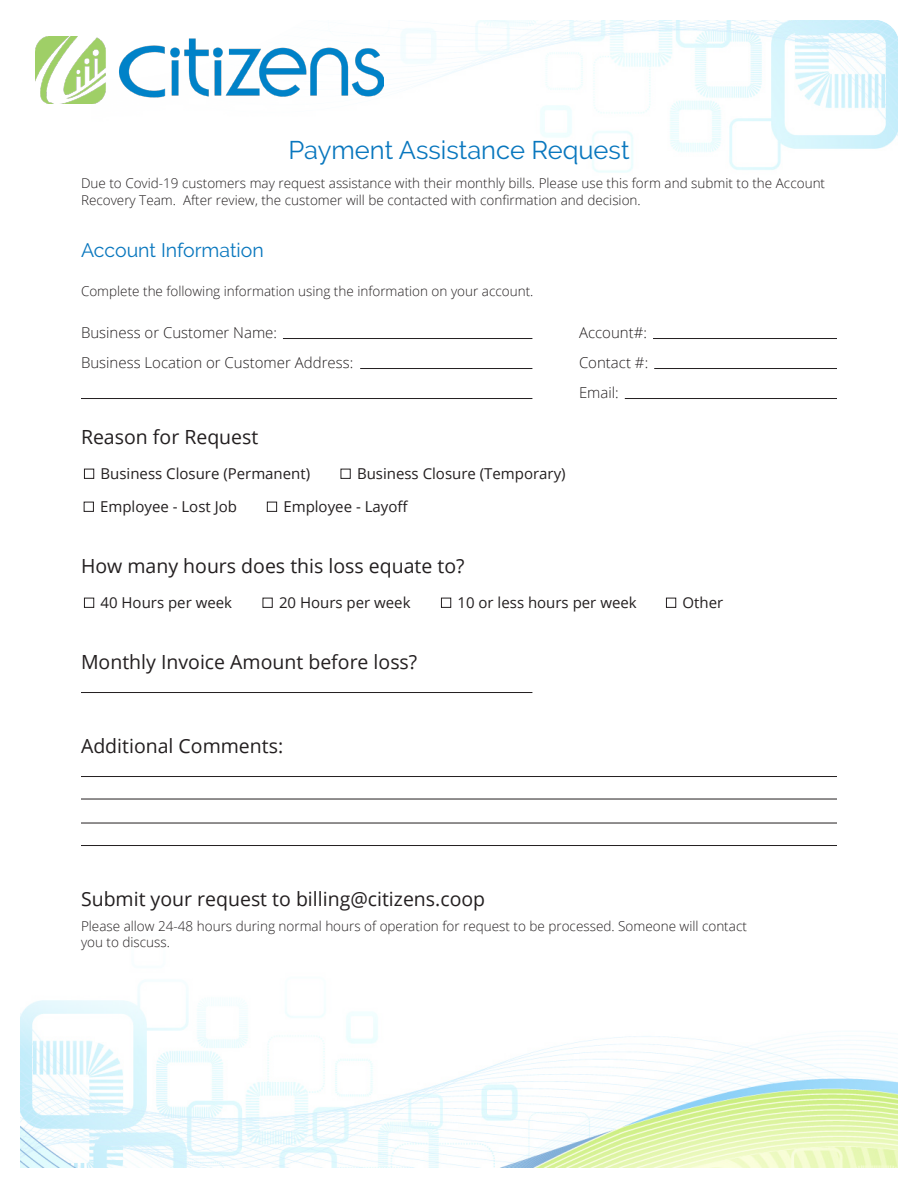
<style>
.page{position:relative;width:918px;height:1188px;background:#fff}
.page>*{position:absolute;margin:0;border:0;box-sizing:border-box;transform-origin:0 0}
.t1{font:25.5px "Raleway";color:#0977be}
.t2{font:19.5px "Open Sans";color:#231f20}
.t3{font:19.5px "Raleway";color:#0977be}
.t4{font:15px "Open Sans";color:#231f20}
.t5{font:300 15px "Open Sans";color:#231f20}
.t6{font:300 13.5px/16.2px "Open Sans";color:#231f20}
</style>
<div class="page">
<img style="left:20px;top:980px;width:878px;height:188px">
<img style="left:46px;top:20px;width:852px;height:153px">
<svg style="left:45px;top:20px;width:297px;height:17px"></svg>
<img style="left:35px;top:37px;width:349px;height:66px">
<svg style="left:861px;top:20px;width:37px;height:16px"></svg>
<hr style="left:283px;top:338px;width:249px;height:1px;background:#231f20">
<hr style="left:653px;top:338px;width:184px;height:1px;background:#231f20">
<hr style="left:360px;top:368px;width:172px;height:1px;background:#231f20">
<hr style="left:654px;top:368px;width:183px;height:1px;background:#231f20">
<hr style="left:81px;top:398px;width:451px;height:1px;background:#231f20">
<hr style="left:81px;top:692px;width:451px;height:1px;background:#231f20">
<hr style="left:81px;top:776px;width:756px;height:1px;background:#231f20">
<hr style="left:81px;top:799px;width:756px;height:1px;background:#231f20">
<hr style="left:81px;top:823px;width:756px;height:1px;background:#231f20">
<hr style="left:81px;top:845px;width:756px;height:1px;background:#231f20">
<hr style="left:625px;top:398px;width:212px;height:1px;background:#231f20">
<div style="left:84px;top:469px;width:10px;height:10px;border:1px solid #231f20"></div>
<div style="left:84px;top:598px;width:10px;height:10px;border:1px solid #231f20"></div>
<div style="left:84px;top:502px;width:10px;height:10px;border:1px solid #231f20"></div>
<div style="left:341px;top:469px;width:10px;height:10px;border:1px solid #231f20"></div>
<div style="left:263px;top:598px;width:10px;height:10px;border:1px solid #231f20"></div>
<div style="left:441px;top:598px;width:10px;height:10px;border:1px solid #231f20"></div>
<div style="left:666px;top:598px;width:10px;height:10px;border:1px solid #231f20"></div>
<div style="left:267px;top:502px;width:10px;height:10px;border:1px solid #231f20"></div>
<p class="t1" style="left:288px;top:135px;width:343px">Payment Assistance Request</p>
<p class="t6" style="left:81px;top:175px;width:746px">Due to Covid-19 customers may request assistance with their monthly bills. Please use this form and submit to the Account<br>Recovery Team. After review, the customer will be contacted with confirmation and decision.</p>
<p class="t3" style="left:81px;top:239px;width:184px">Account Information</p>
<p class="t6" style="left:81px;top:283px;width:454px">Complete the following information using the information on your account.</p>
<p class="t5" style="left:81px;top:323px;width:198px">Business or Customer Name:</p>
<p class="t5" style="left:579px;top:323px;width:70px">Account#:</p>
<p class="t5" style="left:81px;top:353px;width:274px">Business Location or Customer Address:</p>
<p class="t5" style="left:579px;top:353px;width:71px">Contact #:</p>
<p class="t5" style="left:579px;top:383px;width:41px">Email:</p>
<p class="t2" style="left:81px;top:423px;width:179px">Reason for Request</p>
<p class="t4" style="left:100px;top:464px;width:211px">Business Closure (Permanent)</p>
<p class="t4" style="left:357px;top:464px;width:210px">Business Closure (Temporary)</p>
<p class="t4" style="left:100px;top:497px;width:138px">Employee - Lost Job</p>
<p class="t4" style="left:283px;top:497px;width:126px">Employee - Layoff</p>
<p class="t2" style="left:81px;top:552px;width:385px">How many hours does this loss equate to?</p>
<p class="t4" style="left:100px;top:593px;width:133px">40 Hours per week</p>
<p class="t4" style="left:279px;top:593px;width:133px">20 Hours per week</p>
<p class="t4" style="left:458px;top:593px;width:181px">10 or less hours per week</p>
<p class="t4" style="left:682px;top:593px;width:42px">Other</p>
<p class="t2" style="left:81px;top:648px;width:338px">Monthly Invoice Amount before loss?</p>
<p class="t2" style="left:81px;top:732px;width:204px">Additional Comments:</p>
<p class="t2" style="left:81px;top:885px;width:406px">Submit your request to billing@citizens.coop</p>
<p class="t6" style="left:81px;top:918px;width:667px">Please allow 24-48 hours during normal hours of operation for request to be processed. Someone will contact</p>
<p class="t6" style="left:81px;top:934px;width:91px">you to discuss.</p>
</div>
